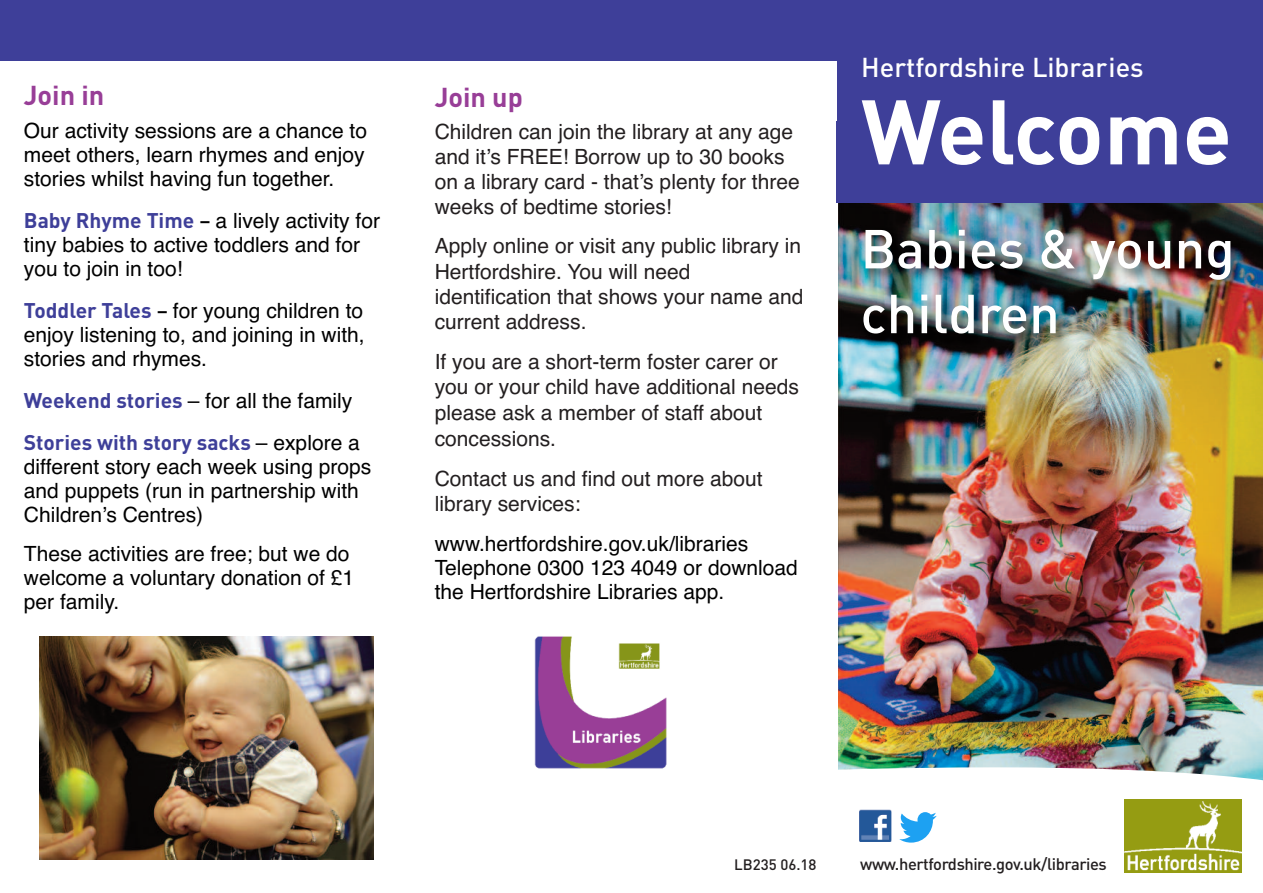
<style>
.page{position:relative;width:1263px;height:893px;background:#fff}
.page>*{position:absolute;margin:0;border:0;box-sizing:border-box;transform-origin:0 0}
.t1{font:700 90px "DIN";letter-spacing:-.01em;color:#fff}
.t2{font:500 54px/64.8px "DIN";color:#fff}
.t3{font:500 27px "DIN";color:#fff}
.t4{font:700 27px "DIN";color:#983e97}
.t5{font:21px/24px "Helvetica";color:#000}
.t6{font:21px/25.2px "Helvetica";color:#231f20}
.t7{font:700 21px "DIN";color:#3e3f99}
.t8{font:500 16.5px "DIN";letter-spacing:-.025em;color:#231f20}
.t9{font:500 15px "DIN";color:#231f20}
.s1{font-family:"DIN";font-weight:700;color:#3e3f99}
.s2{font-family:"DIN";font-weight:500}
.s3{font-family:"Helvetica";font-weight:400;color:#000}
</style>
<div class="page">
<img style="left:838px;top:389px;width:425px;height:378px">
<svg style="left:838px;top:767px;width:425px;height:106px"></svg>
<img style="left:1124px;top:800px;width:117px;height:72px">
<div style="left:858px;top:809px;width:42px;height:38px;background:#fff"></div>
<img style="left:859px;top:810px;width:33px;height:32px">
<div style="left:895px;top:809px;width:45px;height:38px;background:#fff"></div>
<svg style="left:899px;top:812px;width:38px;height:31px"></svg>
<div style="left:837px;top:0;width:426px;height:202px;background:#3e3f99"></div>
<img style="left:836px;top:122px;width:427px;height:267px">
<div style="left:0;top:0;width:1077px;height:61px;background:#3e3f99"></div>
<img style="left:534px;top:636px;width:133px;height:133px">
<img style="left:40px;top:637px;width:333px;height:222px">
<p class="t4" style="left:24px;top:80px;width:82px">Join in</p>
<p class="t5" style="left:24px;top:119px;width:345px;text-align:justify">Our activity sessions are a chance to meet others, learn rhymes and enjoy stories whilst having fun together.</p>
<p class="t5" style="left:24px;top:209px;width:358px"><span class="s1">Baby Rhyme Time</span> <span class="s2">–</span> a lively activity for tiny babies to active toddlers and for you to join in too!</p>
<p class="t5" style="left:24px;top:299px;width:342px;text-align:justify"><span class="s1">Toddler Tales</span> <span class="s2">–</span> for young children to enjoy listening to, and joining in with, stories and rhymes.</p>
<p class="t5" style="left:24px;top:389px;width:330px"><span class="s1">Weekend stories</span> – for all the family</p>
<p class="t7" style="left:24px;top:431px;width:337px">Stories with story sacks <span class="s3">– explore a</span></p>
<p class="t5" style="left:24px;top:455px;width:349px">different story each week using props and puppets (run in partnership with<br>Children’s Centres)</p>
<p class="t5" style="left:24px;top:542px;width:332px">These activities are free; but we do welcome a voluntary donation of £1 per family.</p>
<p class="t4" style="left:435px;top:82px;width:90px">Join up</p>
<p class="t6" style="left:435px;top:119px;width:366px">Children can join the library at any age and it’s FREE! Borrow up to 30 books on a library card - that’s plenty for three weeks of bedtime stories!</p>
<p class="t6" style="left:435px;top:233px;width:370px">Apply online or visit any public library in<br>Hertfordshire. You will need identification that shows your name and current address.</p>
<p class="t6" style="left:435px;top:349px;width:366px">If you are a short-term foster carer or you or your child have additional needs please ask a member of staff about concessions.</p>
<p class="t6" style="left:435px;top:466px;width:330px">Contact us and find out more about library services:</p>
<p class="t5" style="left:435px;top:532px;width:365px">www.hertfordshire.gov.uk/libraries<br>Telephone 0300 123 4049 or download the Hertfordshire Libraries app.</p>
<p class="t3" style="left:861px;top:52px;width:284px">Hertfordshire Libraries</p>
<h1 class="t1" style="left:861px;top:81px;width:372px">Welcome</h1>
<h2 class="t2" style="left:860px;top:217px;width:376px">Babies &amp; young children</h2>
<p class="t9" style="left:734px;top:856px;width:84px">LB235 06.18</p>
<p class="t8" style="left:860px;top:854px;width:248px">www.hertfordshire.gov.uk/libraries</p>
</div>
